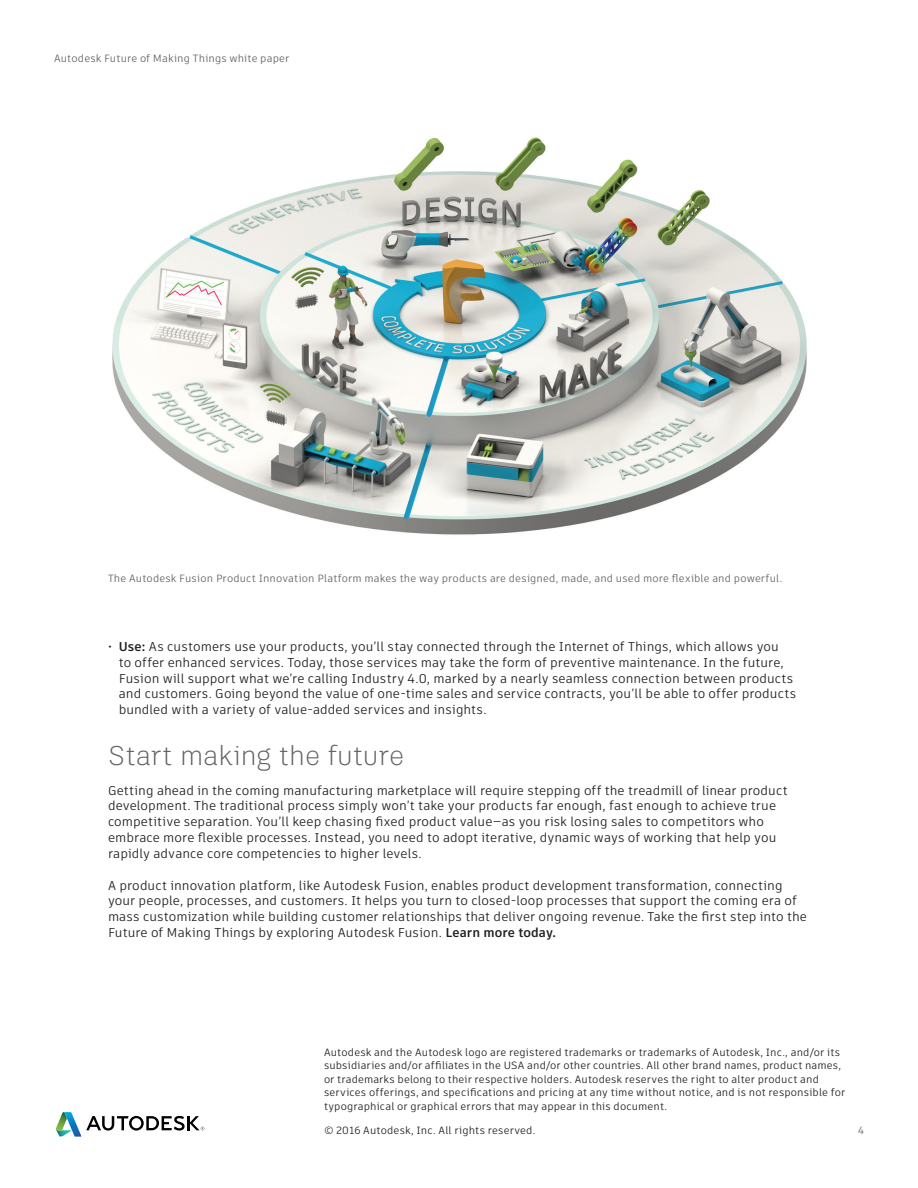
<style>
.page{position:relative;width:918px;height:1188px;background:#fff}
.page>*{position:absolute;margin:0;border:0;box-sizing:border-box;transform-origin:0 0}
.t1{font:300 27px "Artifakt Legend";letter-spacing:-.01em;color:#636366}
.t2{font:12.75px/15.8px "Artifakt Element";letter-spacing:.005em;color:#231f20}
.t3{font:10.5px/13.5px "Artifakt Element";letter-spacing:.01em;color:#231f20}
.t4{font:10.5px "Artifakt Element";letter-spacing:.015em;color:#636366}
.s1{font-weight:700}
</style>
<div class="page">
<img style="left:112px;top:137px;width:695px;height:398px">
<svg style="left:56px;top:1112px;width:148px;height:25px"></svg>
<p class="t4" style="left:54px;top:51px;width:237px">Autodesk Future of Making Things white paper</p>
<p class="t4" style="left:108px;top:571px;width:676px">The Autodesk Fusion Product Innovation Platform makes the way products are designed, made, and used more flexible and powerful.</p>
<p class="t2" style="left:119px;top:639px;width:679px;text-indent:-11px">• <span class="s1">Use:</span> As customers use your products, you’ll stay connected through the Internet of Things, which allows you<br>to offer enhanced services. Today, those services may take the form of preventive maintenance. In the future, Fusion will support what we’re calling Industry 4.0, marked by a nearly seamless connection between products and customers. Going beyond the value of one-time sales and service contracts, you’ll be able to offer products bundled with a variety of value-added services and insights.</p>
<h1 class="t1" style="left:108px;top:737px;width:298px">Start making the future</h1>
<p class="t2" style="left:108px;top:782px;width:681px">Getting ahead in the coming manufacturing marketplace will require stepping off the treadmill of linear product development. The traditional process simply won’t take your products far enough, fast enough to achieve true competitive separation. You’ll keep chasing fixed product value—as you risk losing sales to competitors who embrace more flexible processes. Instead, you need to adopt iterative, dynamic ways of working that help you rapidly advance core competencies to higher levels.</p>
<p class="t2" style="left:108px;top:877px;width:701px">A product innovation platform, like Autodesk Fusion, enables product development transformation, connecting your people, processes, and customers. It helps you turn to closed-loop processes that support the coming era of mass customization while building customer relationships that deliver ongoing revenue. Take the first step into the Future of Making Things by exploring Autodesk Fusion. <span class="s1">Learn more today.</span></p>
<p class="t3" style="left:324px;top:1045px;width:523px">Autodesk and the Autodesk logo are registered trademarks or trademarks of Autodesk, Inc., and/or its subsidiaries and/or affiliates in the USA and/or other countries. All other brand names, product names, or trademarks belong to their respective holders. Autodesk reserves the right to alter product and services offerings, and specifications and pricing at any time without notice, and is not responsible for typographical or graphical errors that may appear in this document.</p>
<p class="t3" style="left:324px;top:1124px;width:213px">© 2016 Autodesk, Inc. All rights reserved.</p>
<p class="t4" style="left:858px;top:1123px;width:8px">4</p>
</div>
